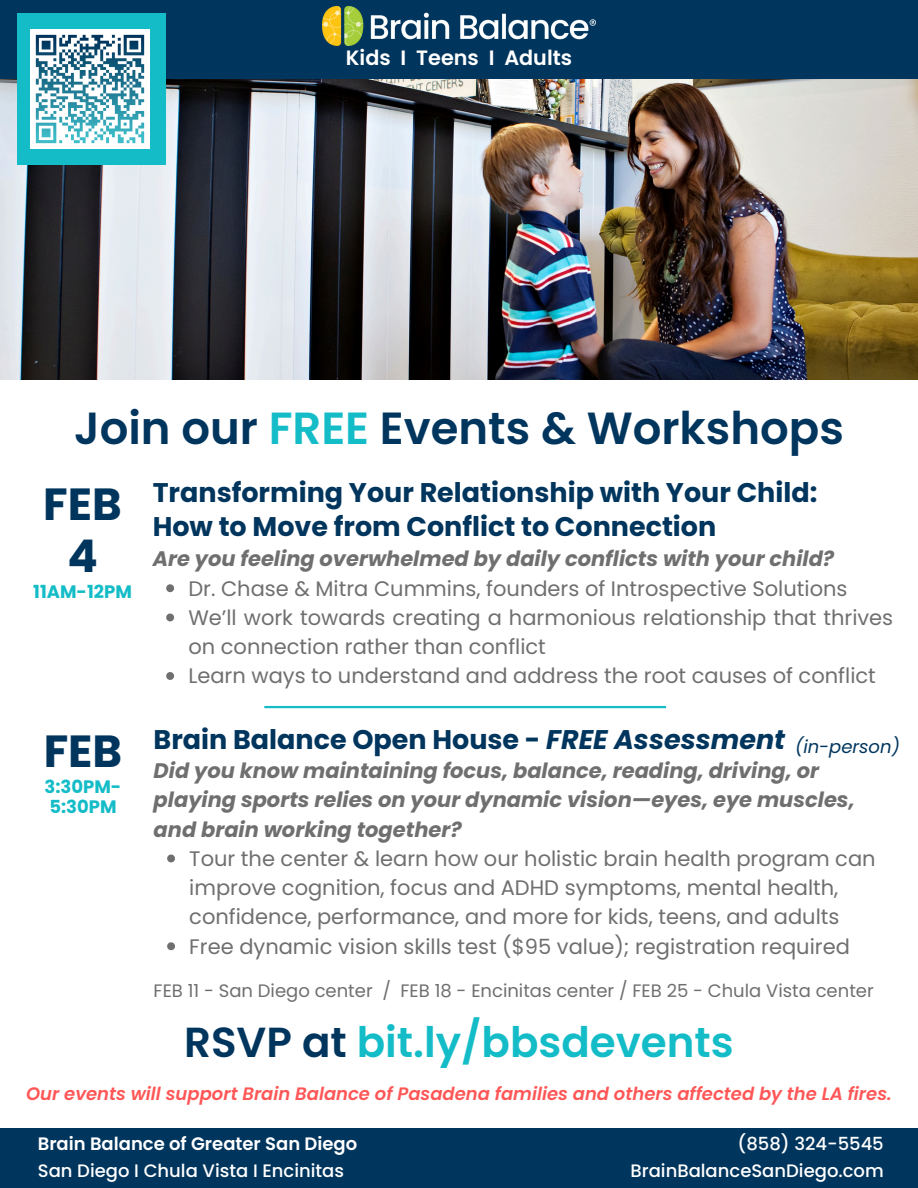
<style>
.page{position:relative;width:918px;height:1188px;background:#fff}
.page>*{position:absolute;margin:0;border:0;box-sizing:border-box;transform-origin:0 0}
.t1{font:600 45px "Poppins";color:#00355d}
.t2{font:700 45px/51.8px "Poppins";color:#00355d;text-align:center}
.t3{font:600 42px "Poppins";color:#13bcc7}
.t4{font:700 27px/33.8px "Poppins";color:#00355d}
.t5{font:21px/29.2px "Poppins";color:#6f6f6f}
.t6{font:italic 700 21px/29.2px "Poppins";color:#6f6f6f}
.t7{font:600 20.7px "Poppins";color:#fff}
.t8{font:italic 600 18px "Poppins";color:#ff5757}
.t9{font:18px "Poppins";color:#6f6f6f}
.t10{font:600 18px/27px "Poppins";color:#fff}
.t11{font:500 18px/27px "Poppins";color:#fff;text-align:right}
.t12{font:700 18px/20.2px "Poppins";color:#13bcc7}
.t13{font:italic 18px "Poppins";color:#00355d}
.s1{color:#13bcc7}
.s2{font-style:italic}
.s3{color:#00355d}
.s4{font-weight:500}
</style>
<div class="page">
<div style="left:0;top:1129px;width:918px;height:59px;background:#00355d"></div>
<img style="left:0;top:78px;width:918px;height:302px">
<div style="left:0;top:0;width:918px;height:78px;background:#00355d"></div>
<img style="left:323px;top:7px;width:272px;height:39px">
<svg style="left:166px;top:584px;width:8px;height:8px"></svg>
<svg style="left:166px;top:614px;width:8px;height:7px"></svg>
<svg style="left:166px;top:672px;width:8px;height:8px"></svg>
<hr style="left:264px;top:706px;width:402px;height:2px;background:#13bcc7">
<div style="left:17px;top:13px;width:149px;height:152px;background:#13bcc7"></div>
<img style="left:31px;top:30px;width:119px;height:119px">
<svg style="left:167px;top:855px;width:8px;height:7px"></svg>
<svg style="left:167px;top:942px;width:8px;height:8px"></svg>
<h2 class="t7" style="left:346px;top:43px;width:228px">Kids I Teens I Adults</h2>
<p class="t1" style="left:74px;top:397px;width:771px">Join our <span class="s1">FREE</span> Events &amp; Workshops</p>
<h4 class="t2" style="left:43px;top:479px;width:80px">FEB<br>4</h4>
<h4 class="t12" style="left:33px;top:581px;width:100px">11AM-12PM</h4>
<h2 class="t2" style="left:44px;top:725px;width:80px">FEB</h2>
<h2 class="t12" style="left:45px;top:776px;width:78px">3:30PM-<br>5:30PM</h2>
<p class="t4" style="left:153px;top:476px;width:666px">Transforming Your Relationship with Your Child:<br>How to Move from Conflict to Connection</p>
<p class="t6" style="left:153px;top:544px;width:683px">Are you feeling overwhelmed by daily conflicts with your child?</p>
<p class="t5" style="left:188px;top:574px;width:661px">Dr. Chase &amp; Mitra Cummins, founders of Introspective Solutions</p>
<p class="t5" style="left:188px;top:603px;width:706px">We’ll work towards creating a harmonious relationship that thrives on connection rather than conflict</p>
<h1 class="t5" style="left:188px;top:661px;width:689px">Learn ways to understand and address the root causes of conflict</h1>
<p class="t4" style="left:154px;top:722px;width:633px">Brain Balance Open House - <span class="s2">FREE Assessment</span></p>
<p class="t6" style="left:154px;top:756px;width:703px">Did you know maintaining focus, balance, reading, driving, or playing sports relies on your dynamic vision—eyes, eye muscles, and brain working together?</p>
<p class="t5" style="left:189px;top:844px;width:688px">Tour the center &amp; learn how our holistic brain health program can improve cognition, focus and ADHD symptoms, mental health, confidence, performance, and more for kids, teens, and adults</p>
<p class="t5" style="left:189px;top:932px;width:662px">Free dynamic vision skills test ($95 value); registration required</p>
<h4 class="t9" style="left:154px;top:979px;width:722px">FEB 11 - San Diego center / FEB 18 - Encinitas center / FEB 25 - Chula Vista center</h4>
<p class="t13" style="left:795px;top:734px;width:106px">(in-person)</p>
<p class="t3" style="left:184px;top:1013px;width:551px"><span class="s3">RSVP at</span> bit.ly/bbsdevents</p>
<p class="t8" style="left:26px;top:1081px;width:867px">Our events will support Brain Balance of Pasadena families and others affected by the LA fires.</p>
<p class="t10" style="left:38px;top:1131px;width:321px">Brain Balance of Greater San Diego<br><span class="s4">San Diego I Chula Vista I Encinitas</span></p>
<h2 class="t11" style="left:630px;top:1131px;width:255px">(858) 324-5545<br>BrainBalanceSanDiego.com</h2>
</div>
